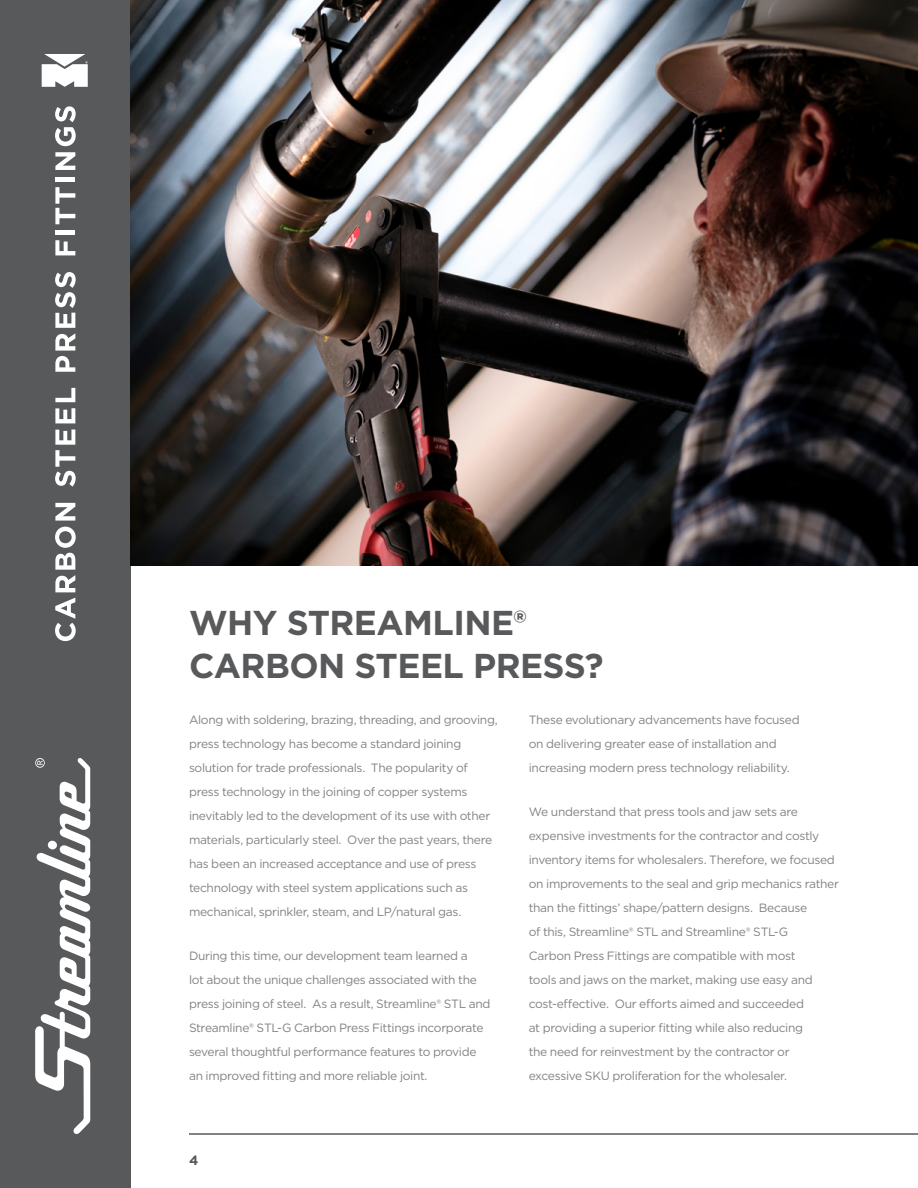
<style>
.page{position:relative;width:918px;height:1188px;background:#fff}
.page>*{position:absolute;margin:0;border:0;box-sizing:border-box;transform-origin:0 0}
.t1{font:700 34.5px/43.5px "Gotham";letter-spacing:-.015em;color:#58595b}
.t2{font:700 13.5px "Gotham";color:#58595b}
.t3{font:12px/24px "Gotham";letter-spacing:-.025em;color:#808285}
</style>
<div class="page">
<hr style="left:189px;top:1133px;width:729px;height:2px;background:#58595b">
<div style="left:0;top:0;width:130px;height:1188px;background:#58595b"></div>
<svg style="left:35px;top:758px;width:56px;height:376px"></svg>
<svg style="left:55px;top:598px;width:21px;height:43px"></svg>
<svg style="left:55px;top:527px;width:21px;height:65px"></svg>
<svg style="left:55px;top:503px;width:20px;height:18px"></svg>
<svg style="left:55px;top:429px;width:21px;height:58px"></svg>
<svg style="left:55px;top:408px;width:20px;height:15px"></svg>
<svg style="left:55px;top:388px;width:20px;height:14px"></svg>
<svg style="left:55px;top:272px;width:21px;height:100px"></svg>
<svg style="left:55px;top:240px;width:20px;height:15px"></svg>
<hr style="left:55px;top:230px;width:20px;height:4px;background:#fff">
<svg style="left:55px;top:187px;width:20px;height:37px"></svg>
<hr style="left:55px;top:177px;width:20px;height:4px;background:#fff">
<svg style="left:55px;top:152px;width:20px;height:18px"></svg>
<svg style="left:55px;top:106px;width:21px;height:40px"></svg>
<svg style="left:42px;top:54px;width:46px;height:33px"></svg>
<img style="left:130px;top:0;width:788px;height:566px">
<h1 class="t1" style="left:189px;top:601px;width:416px">WHY STREAMLINE®<br>CARBON STEEL PRESS?</h1>
<p class="t3" style="left:189px;top:708px;width:310px">Along with soldering, brazing, threading, and grooving, press technology has become a standard joining solution for trade professionals. The popularity of press technology in the joining of copper systems inevitably led to the development of its use with other materials, particularly steel. Over the past years, there has been an increased acceptance and use of press technology with steel system applications such as mechanical, sprinkler, steam, and LP/natural gas.</p>
<p class="t3" style="left:189px;top:944px;width:303px">During this time, our development team learned a<br>lot about the unique challenges associated with the press joining of steel. As a result, Streamline® STL and Streamline® STL-G Carbon Press Fittings incorporate several thoughtful performance features to provide an improved fitting and more reliable joint.</p>
<p class="t3" style="left:529px;top:708px;width:272px">These evolutionary advancements have focused on delivering greater ease of installation and increasing modern press technology reliability.</p>
<p class="t3" style="left:529px;top:800px;width:312px">We understand that press tools and jaw sets are expensive investments for the contractor and costly inventory items for wholesalers. Therefore, we focused on improvements to the seal and grip mechanics rather than the fittings’ shape/pattern designs. Because<br>of this, Streamline® STL and Streamline® STL-G<br>Carbon Press Fittings are compatible with most<br>tools and jaws on the market, making use easy and cost-effective. Our efforts aimed and succeeded<br>at providing a superior fitting while also reducing<br>the need for reinvestment by the contractor or excessive SKU proliferation for the wholesaler.</p>
<p class="t2" style="left:189px;top:1151px;width:11px">4</p>
</div>
